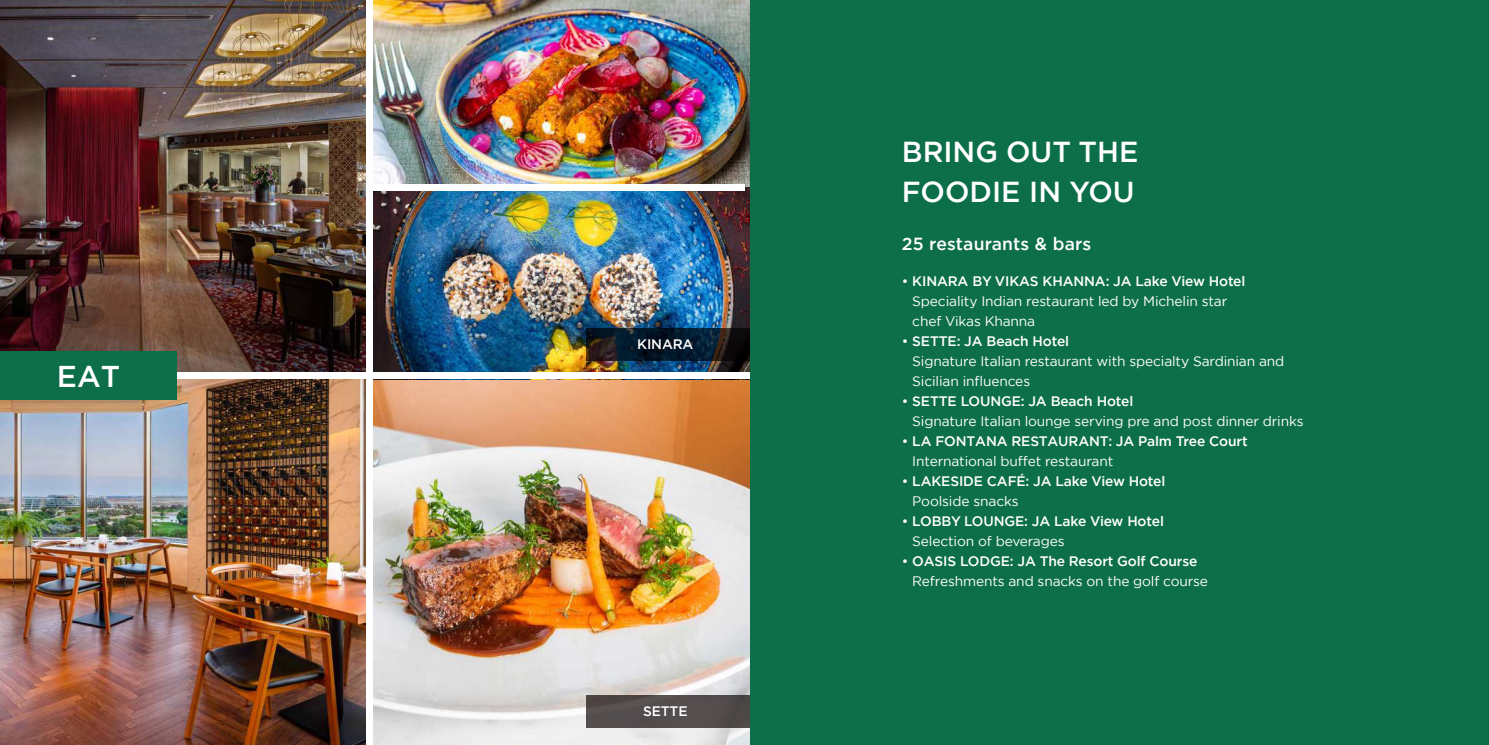
<style>
.page{position:relative;width:1489px;height:745px;background:#fff}
.page>*{position:absolute;margin:0;border:0;box-sizing:border-box;transform-origin:0 0}
.t1{font:500 30px "Gotham";color:#fff}
.t2{font:500 28.75px/39.5px "Gotham";color:#fff}
.t3{font:500 17.5px "Gotham";letter-spacing:.01em;color:#fff}
.t4{font:13.75px/20px "Gotham";letter-spacing:-.01em;color:#fff}
.t5{font:500 13.75px/20px "Gotham";letter-spacing:-.01em;color:#fff}
.s1{font-weight:500}
.s2{font-weight:400}
</style>
<div class="page">
<div style="left:744px;top:0;width:744px;height:744px;background:#0d6e4a"></div>
<img style="left:0;top:379px;width:366px;height:365px">
<img style="left:373px;top:379px;width:376px;height:365px">
<img style="left:0;top:0;width:366px;height:372px">
<img style="left:373px;top:0;width:376px;height:188px">
<img style="left:373px;top:188px;width:376px;height:184px">
<div style="left:0;top:372px;width:749px;height:7px;background:#fff"></div>
<div style="left:369px;top:184px;width:375px;height:7px;background:#fff"></div>
<svg style="left:586px;top:328px;width:163px;height:32px;background:#0d1823"></svg>
<div style="left:586px;top:694px;width:163px;height:32px;background:#534d4d"></div>
<div style="left:0;top:351px;width:176px;height:48px;background:#0d6e4a"></div>
<h1 class="t1" style="left:57px;top:356px;width:65px">EAT</h1>
<p class="t5" style="left:637px;top:334px;width:58px">KINARA</p>
<p class="t5" style="left:643px;top:700px;width:46px">SETTE</p>
<h2 class="t2" style="left:901px;top:132px;width:238px">BRING OUT THE<br>FOODIE IN YOU</h2>
<p class="t3" style="left:901px;top:232px;width:191px">25 restaurants &amp; bars</p>
<p class="t4" style="left:912px;top:270px;width:334px;text-indent:-10px">• <span class="s1">KINARA BY VIKAS KHANNA: JA Lake View Hotel<br></span>Speciality Indian restaurant led by Michelin star chef Vikas Khanna</p>
<p class="t4" style="left:912px;top:330px;width:373px;text-indent:-10px">• <span class="s1">SETTE: JA Beach Hotel<br></span>Signature Italian restaurant with specialty Sardinian and<br>Sicilian influences</p>
<p class="t4" style="left:912px;top:390px;width:393px;text-indent:-10px">• <span class="s1">SETTE LOUNGE: JA Beach Hotel<br></span>Signature Italian lounge serving pre and post dinner drinks</p>
<p class="t5" style="left:912px;top:430px;width:337px;text-indent:-10px"><span class="s2">•</span> LA FONTANA RESTAURANT: JA Palm Tree Court<br><span class="s2">International buffet restaurant</span></p>
<p class="t5" style="left:912px;top:470px;width:254px;text-indent:-10px"><span class="s2">•</span> LAKESIDE CAFÉ: JA Lake View Hotel<br><span class="s2">Poolside snacks</span></p>
<p class="t5" style="left:912px;top:510px;width:253px;text-indent:-10px"><span class="s2">•</span> LOBBY LOUNGE: JA Lake View Hotel<br><span class="s2">Selection of beverages</span></p>
<p class="t4" style="left:912px;top:550px;width:297px;text-indent:-10px">• <span class="s1">OASIS LODGE: JA The Resort Golf Course<br></span>Refreshments and snacks on the golf course</p>
</div>
